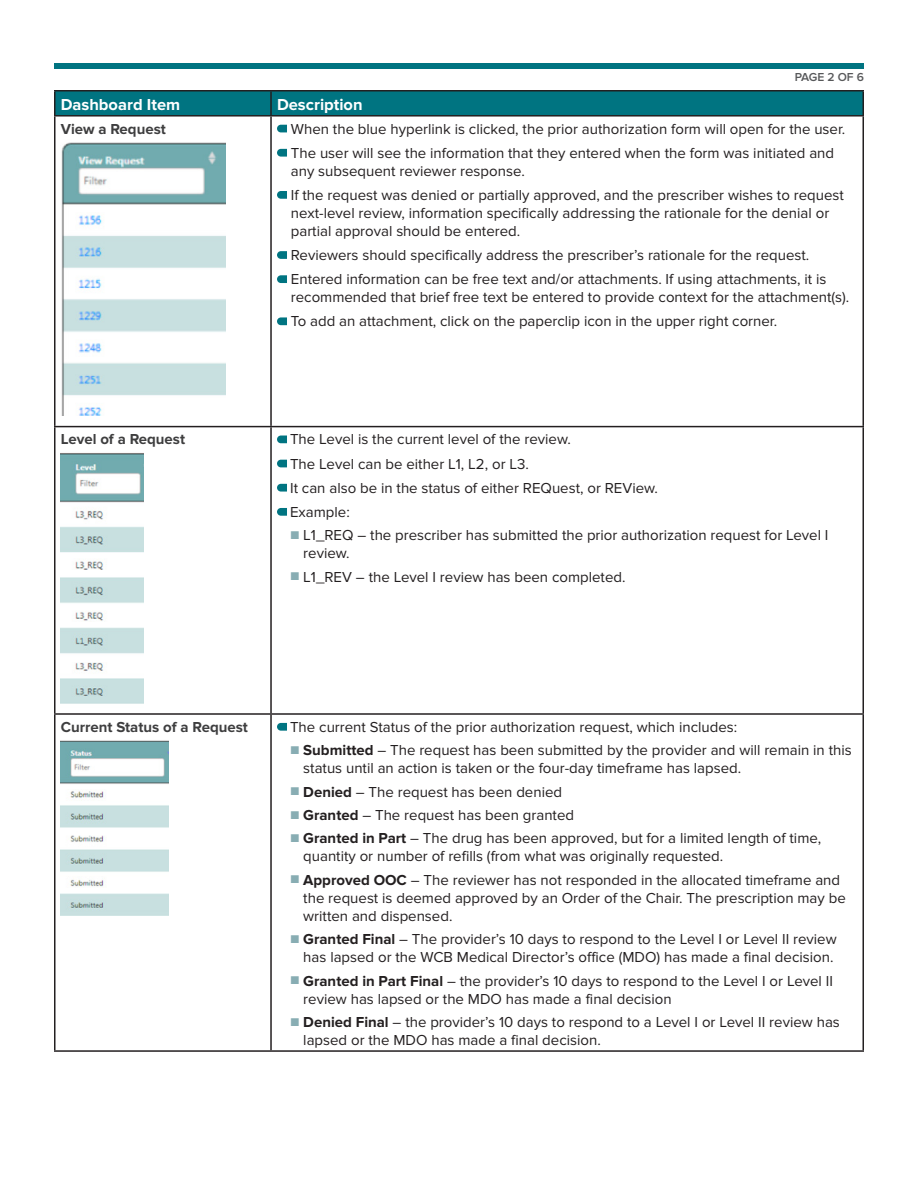
<style>
.page{position:relative;width:918px;height:1188px;background:#fff}
.page>*{position:absolute;margin:0;border:0;box-sizing:border-box;transform-origin:0 0}
.t1{font:700 16.5px "Proxima Nova";color:#fff}
.t2{font:15px/18px "Proxima Nova";color:#231f20}
.t3{font:700 15px "Proxima Nova";color:#3e3e3f}
.t4{font:600 12px "Proxima Nova";letter-spacing:-.015em;color:#57585a}
.s1{font-size:13.5px;color:#88adb3}
.s2{font-weight:700}
</style>
<div class="page">
<div style="left:56px;top:92px;width:806px;height:23px;background:#007481"></div>
<hr style="left:54px;top:90px;width:217px;height:2px;background:#231f20">
<hr style="left:54px;top:91px;width:2px;height:24px;background:#231f20">
<hr style="left:271px;top:90px;width:593px;height:2px;background:#231f20">
<hr style="left:270px;top:91px;width:2px;height:24px;background:#231f20">
<hr style="left:862px;top:91px;width:2px;height:24px;background:#231f20">
<hr style="left:54px;top:115px;width:217px;height:2px;background:#231f20">
<hr style="left:54px;top:117px;width:2px;height:309px;background:#231f20">
<hr style="left:271px;top:115px;width:593px;height:2px;background:#231f20">
<hr style="left:270px;top:117px;width:2px;height:309px;background:#231f20">
<hr style="left:862px;top:117px;width:2px;height:309px;background:#231f20">
<hr style="left:54px;top:426px;width:217px;height:1px;background:#231f20">
<hr style="left:54px;top:427px;width:2px;height:286px;background:#231f20">
<hr style="left:271px;top:426px;width:593px;height:1px;background:#231f20">
<hr style="left:270px;top:427px;width:2px;height:286px;background:#231f20">
<hr style="left:862px;top:427px;width:2px;height:286px;background:#231f20">
<hr style="left:54px;top:713px;width:217px;height:2px;background:#231f20">
<hr style="left:54px;top:715px;width:2px;height:335px;background:#231f20">
<hr style="left:271px;top:713px;width:593px;height:2px;background:#231f20">
<hr style="left:270px;top:715px;width:2px;height:335px;background:#231f20">
<hr style="left:862px;top:715px;width:2px;height:335px;background:#231f20">
<hr style="left:54px;top:1050px;width:217px;height:2px;background:#231f20">
<hr style="left:271px;top:1050px;width:593px;height:2px;background:#231f20">
<svg style="left:277px;top:125px;width:10px;height:7px"></svg>
<svg style="left:277px;top:149px;width:10px;height:8px"></svg>
<svg style="left:277px;top:191px;width:10px;height:8px"></svg>
<svg style="left:277px;top:251px;width:10px;height:8px"></svg>
<svg style="left:277px;top:275px;width:10px;height:8px"></svg>
<svg style="left:277px;top:317px;width:10px;height:8px"></svg>
<svg style="left:277px;top:436px;width:10px;height:7px"></svg>
<svg style="left:277px;top:460px;width:10px;height:7px"></svg>
<svg style="left:277px;top:484px;width:10px;height:8px"></svg>
<svg style="left:277px;top:508px;width:10px;height:8px"></svg>
<svg style="left:277px;top:723px;width:10px;height:8px"></svg>
<div style="left:54px;top:63px;width:810px;height:6px;background:#007481"></div>
<img style="left:61px;top:142px;width:165px;height:273px">
<img style="left:61px;top:453px;width:82px;height:251px">
<img style="left:61px;top:740px;width:108px;height:176px">
<p class="t4" style="left:795px;top:71px;width:71px">PAGE 2 OF 6</p>
<p class="t1" style="left:61px;top:95px;width:121px">Dashboard Item</p>
<p class="t1" style="left:277px;top:95px;width:87px">Description</p>
<p class="t3" style="left:61px;top:120px;width:107px">View a Request</p>
<p class="t2" style="left:291px;top:120px;width:556px">When the blue hyperlink is clicked, the prior authorization form will open for the user.</p>
<p class="t2" style="left:291px;top:144px;width:545px">The user will see the information that they entered when the form was initiated and any subsequent reviewer response.</p>
<p class="t2" style="left:291px;top:186px;width:555px">If the request was denied or partially approved, and the prescriber wishes to request next-level review, information specifically addressing the rationale for the denial or partial approval should be entered.</p>
<p class="t2" style="left:291px;top:246px;width:520px">Reviewers should specifically address the prescriber’s rationale for the request.</p>
<p class="t2" style="left:291px;top:270px;width:560px">Entered information can be free text and/or attachments. If using attachments, it is recommended that brief free text be entered to provide context for the attachment(s).</p>
<p class="t2" style="left:291px;top:313px;width:488px">To add an attachment, click on the paperclip icon in the upper right corner.</p>
<p class="t3" style="left:61px;top:431px;width:126px">Level of a Request</p>
<p class="t2" style="left:290px;top:431px;width:282px">The Level is the current level of the review.</p>
<p class="t2" style="left:290px;top:455px;width:240px">The Level can be either L1, L2, or L3.</p>
<p class="t2" style="left:290px;top:479px;width:369px">It can also be in the status of either REQuest, or REView.</p>
<p class="t2" style="left:290px;top:503px;width:61px">Example:</p>
<p class="t2" style="left:303px;top:527px;width:527px;text-indent:-13px"><span class="s1">■</span> L1_REQ – the prescriber has submitted the prior authorization request for Level I review.</p>
<p class="t2" style="left:291px;top:568px;width:337px"><span class="s1">■</span> L1_REV – the Level I review has been completed.</p>
<p class="t3" style="left:61px;top:718px;width:189px">Current Status of a Request</p>
<p class="t2" style="left:290px;top:718px;width:449px">The current Status of the prior authorization request, which includes:</p>
<p class="t2" style="left:303px;top:741px;width:550px;text-indent:-13px"><span class="s1">■</span> <span class="s2">Submitted</span> – The request has been submitted by the provider and will remain in this status until an action is taken or the four-day timeframe has lapsed.</p>
<p class="t2" style="left:291px;top:783px;width:273px"><span class="s1">■</span> <span class="s2">Denied</span> – The request has been denied</p>
<p class="t2" style="left:291px;top:806px;width:285px"><span class="s1">■</span> <span class="s2">Granted</span> – The request has been granted</p>
<p class="t2" style="left:303px;top:830px;width:519px;text-indent:-13px"><span class="s1">■</span> <span class="s2">Granted in Part</span> – The drug has been approved, but for a limited length of time, quantity or number of refills (from what was originally requested.</p>
<p class="t2" style="left:303px;top:871px;width:544px;text-indent:-13px"><span class="s1">■</span> <span class="s2">Approved OOC</span> – The reviewer has not responded in the allocated timeframe and the request is deemed approved by an Order of the Chair. The prescription may be written and dispensed.</p>
<p class="t2" style="left:291px;top:930px;width:548px;text-align:right"><span class="s1">■</span> <span class="s2">Granted Final</span> – The provider’s 10 days to respond to the Level I or Level II review has lapsed or the WCB Medical Director’s office (MDO) has made a final decision.</p>
<p class="t2" style="left:303px;top:972px;width:531px;text-indent:-13px"><span class="s1">■</span> <span class="s2">Granted in Part Final</span> – the provider’s 10 days to respond to the Level I or Level II review has lapsed or the MDO has made a final decision</p>
<p class="t2" style="left:303px;top:1013px;width:538px;text-indent:-13px"><span class="s1">■</span> <span class="s2">Denied Final</span> – the provider’s 10 days to respond to a Level I or Level II review has lapsed or the MDO has made a final decision.</p>
</div>
